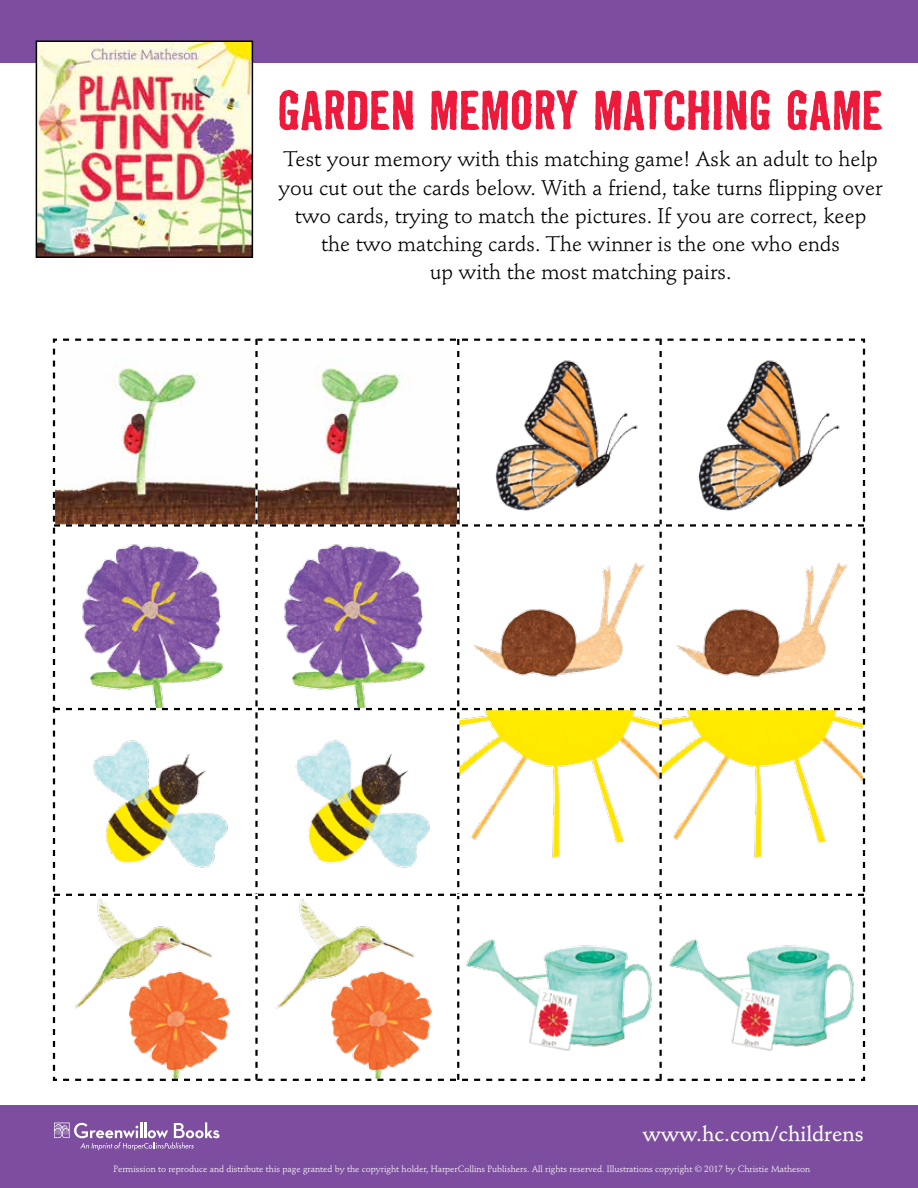
<style>
.page{position:relative;width:918px;height:1188px;background:#fff}
.page>*{position:absolute;margin:0;border:0;box-sizing:border-box;transform-origin:0 0}
.t1{font:700 51px "Bad Neighborhood Badhouse";letter-spacing:-.005em;color:#ed1a3b}
.t2{font:21px/28.2px "Stempel Schneidler";color:#000;text-align:center}
.t3{font:500 21px "Stempel Schneidler";color:#fff}
.t4{font:9px "Stempel Schneidler";color:#fff}
</style>
<div class="page">
<div style="left:0;top:1105px;width:918px;height:83px;background:#7d4e9f"></div>
<svg style="left:54px;top:1122px;width:165px;height:28px"></svg>
<div style="left:0;top:0;width:918px;height:63px;background:#7d4e9f"></div>
<img style="left:39px;top:43px;width:211px;height:212px">
<div style="left:36px;top:40px;width:217px;height:218px;border:2px solid #000"></div>
<img style="left:53px;top:339px;width:812px;height:742px">
<h1 class="t1" style="left:277px;top:74px;width:608px">GARDEN MEMORY MATCHING GAME</h1>
<p class="t2" style="left:279px;top:145px;width:606px">Test your memory with this matching game! Ask an adult to help you cut out the cards below. With a friend, take turns flipping over two cards, trying to match the pictures. If you are correct, keep the two matching cards. The winner is the one who ends<br>up with the most matching pairs.</p>
<p class="t3" style="left:643px;top:1121px;width:223px">www.hc.com/childrens</p>
<p class="t4" style="left:113px;top:1163px;width:698px">Permission to reproduce and distribute this page granted by the copyright holder, HarperCollins Publishers. All rights reserved. Illustrations copyright © 2017 by Christie Matheson</p>
</div>
